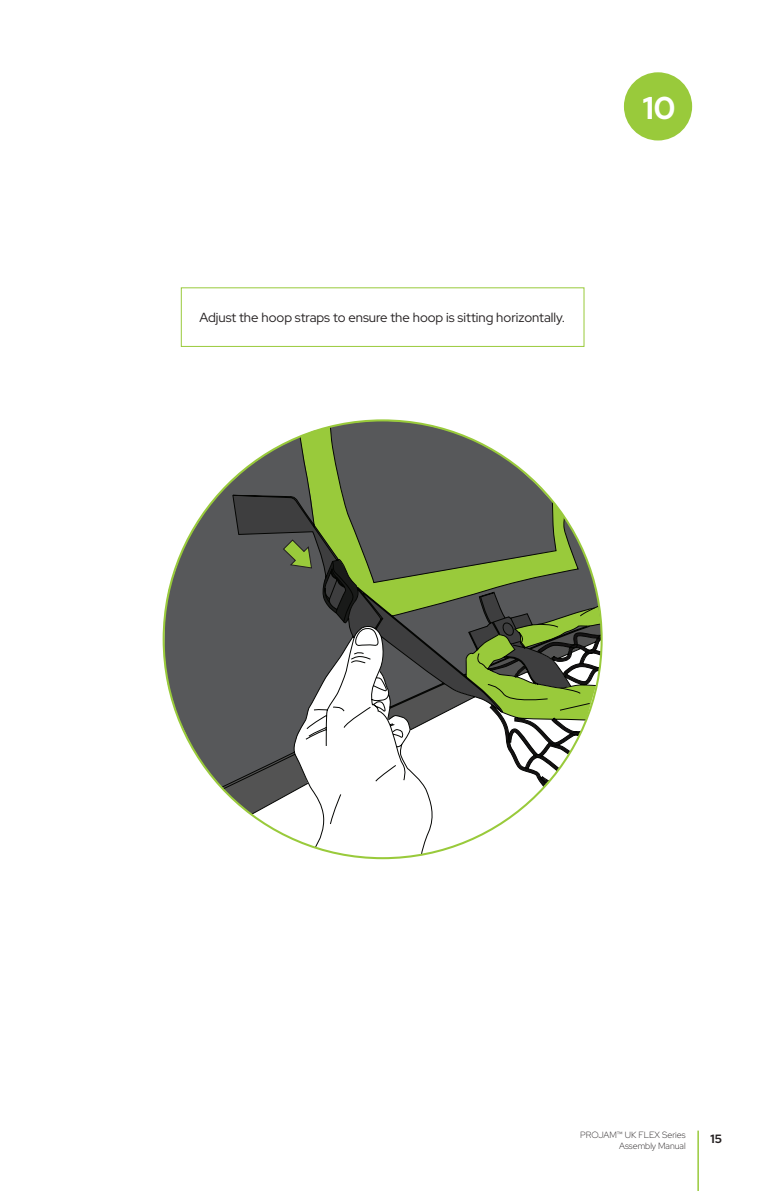
<style>
.page{position:relative;width:766px;height:1191px;background:#fff}
.page>*{position:absolute;margin:0;border:0;box-sizing:border-box;transform-origin:0 0}
.t1{font:700 31.5px "Red Hat Display";color:#fff}
.t2{font:13.2px "Red Hat Display";color:#231f20}
.t3{font:700 12px "Red Hat Display";color:#231f20}
.t4{font:300 9px "Red Hat Display";color:#231f20}
</style>
<div class="page">
<div style="left:623px;top:72px;width:69px;height:68px;background:#99ca3b;border-radius:50%"></div>
<div style="left:181px;top:287px;width:403px;height:60px;background:#fff;border:1px solid #99ca3b"></div>
<hr style="left:697px;top:1130px;width:1px;height:61px;background:#99ca3b">
<svg style="left:165px;top:420px;width:384px;height:438px"></svg>
<svg style="left:221px;top:495px;width:380px;height:319px"></svg>
<p class="t2" style="left:199px;top:309px;width:367px">Adjust the hoop straps to ensure the hoop is sitting horizontally.</p>
<p class="t1" style="left:642px;top:87px;width:34px">10</p>
<p class="t4" style="left:580px;top:1128px;width:107px">PROJAM™ UK FLEX Series</p>
<p class="t4" style="left:619px;top:1139px;width:68px">Assembly Manual</p>
<p class="t3" style="left:710px;top:1130px;width:13px">15</p>
</div>
